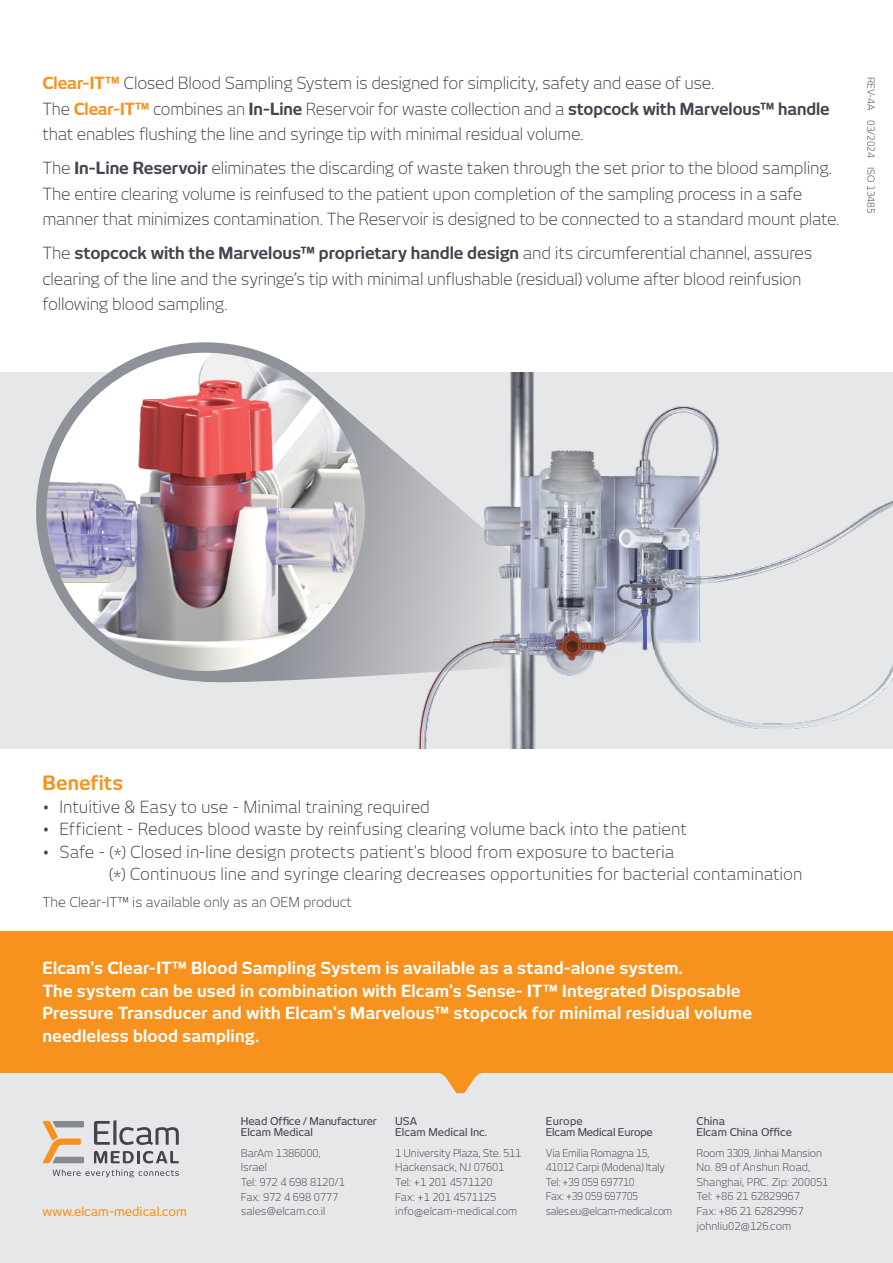
<style>
.page{position:relative;width:893px;height:1263px;background:#fff}
.page>*{position:absolute;margin:0;border:0;box-sizing:border-box;transform-origin:0 0}
.t1{font:700 19.5px "New June";letter-spacing:.005em;color:#f7921e}
.t2{font:300 16.5px/25.5px "New June";letter-spacing:-.01em;color:#42454f}
.t3{font:700 16.5px/22.5px "New June";letter-spacing:.005em;color:#fff}
.t4{font:300 13.5px "New June";color:#414042}
.t5{font:500 12.45px "New June";color:#f7921e}
.t6{font:300 10.65px/14.5px "New June";color:#42454f}
.t7{font:300 10.65px/14.5px "New June";letter-spacing:-.02em;color:#42454f;scale:.95 1}
.t8{font:500 10.65px/11.2px "New June";color:#42454f}
.t9{font:500 10.65px/10.9px "New June";letter-spacing:-.02em;color:#42454f}
.t10{font:300 9.75px "New June";color:#414042}
.s1{font-weight:700;color:#f7921e}
.s2{font-weight:700}
</style>
<div class="page">
<div style="left:0;top:931px;width:893px;height:166px;background:#f7921e"></div>
<div style="left:0;top:1073px;width:893px;height:190px;background:#e6e7e8"></div>
<svg style="left:94px;top:1120px;width:85px;height:25px;background:#b1b3b6"></svg>
<svg style="left:43px;top:1121px;width:41px;height:42px;background:#d5bda2"></svg>
<svg style="left:53px;top:1169px;width:126px;height:8px"></svg>
<svg style="left:94px;top:1151px;width:85px;height:12px"></svg>
<div style="left:0;top:372px;width:893px;height:376px;background:#e6e7e8"></div>
<img style="left:418px;top:372px;width:475px;height:376px">
<svg style="left:407px;top:377px;width:226px;height:314px"></svg>
<img style="left:36px;top:342px;width:371px;height:341px">
<p class="t2" style="left:43px;top:70px;width:789px"><span class="s1">Clear-IT™</span> Closed Blood Sampling System is designed for simplicity, safety and ease of use.<br>The <span class="s1">Clear-IT™</span> combines an <span class="s2">In-Line</span> Reservoir for waste collection and a <span class="s2">stopcock with Marvelous™ handle </span>that enables flushing the line and syringe tip with minimal residual volume.</p>
<p class="t2" style="left:43px;top:155px;width:799px">The <span class="s2">In-Line Reservoir</span> eliminates the discarding of waste taken through the set prior to the blood sampling.<br>The entire clearing volume is reinfused to the patient upon completion of the sampling process in a safe manner that minimizes contamination. The Reservoir is designed to be connected to a standard mount plate.</p>
<p class="t2" style="left:43px;top:240px;width:771px">The <span class="s2">stopcock with the Marvelous™ proprietary handle design</span> and its circumferential channel, assures clearing of the line and the syringe’s tip with minimal unflushable (residual) volume after blood reinfusion following blood sampling.</p>
<p class="t10" style="left:877px;top:77px;width:138px;rotate:90deg">REV-4A 03/2024 ISO 13485</p>
<p class="t1" style="left:43px;top:772px;width:82px">Benefits</p>
<p class="t2" style="left:43px;top:794px;width:389px">• Intuitive &amp; Easy to use - Minimal training required</p>
<p class="t2" style="left:43px;top:816px;width:646px">• Efficient - Reduces blood waste by reinfusing clearing volume back into the patient</p>
<p class="t2" style="left:109px;top:840px;width:695px;line-height:22.5px;text-indent:-67px">• Safe - (*) Closed in-line design protects patient's blood from exposure to bacteria<br>(*) Continuous line and syringe clearing decreases opportunities for bacterial contamination</p>
<p class="t4" style="left:43px;top:894px;width:311px">The Clear-IT™ is available only as an OEM product</p>
<p class="t3" style="left:43px;top:957px;width:711px">Elcam's Clear-IT™ Blood Sampling System is available as a stand-alone system.<br>The system can be used in combination with Elcam's Sense- IT™ Integrated Disposable Pressure Transducer and with Elcam's Marvelous™ stopcock for minimal residual volume needleless blood sampling.</p>
<p class="t5" style="left:43px;top:1204px;width:146px">www.elcam-medical.com</p>
<p class="t8" style="left:241px;top:1115px;width:138px">Head Office / Manufacturer<br>Elcam Medical</p>
<p class="t6" style="left:241px;top:1145px;width:106px">BarAm 1386000,<br>Israel<br>Tel: 972 4 698 8120/1<br>Fax: 972 4 698 0777 sales@elcam.co.il</p>
<p class="t8" style="left:395px;top:1115px;width:93px">USA<br>Elcam Medical Inc.</p>
<p class="t6" style="left:395px;top:1145px;width:127px">1 University Plaza, Ste. 511<br>Hackensack, NJ 07601<br>Tel: +1 201 4571120<br>Fax: +1 201 4571125 info@elcam-medical.com</p>
<p class="t9" style="left:546px;top:1115px;width:108px">Europe<br>Elcam Medical Europe</p>
<p class="t7" style="left:546px;top:1145px;width:134px">Via Emilia Romagna 15,<br>41012 Carpi (Modena) Italy<br>Tel: +39 059 697710<br>Fax: +39 059 697705 sales.eu@elcam-medical.com</p>
<p class="t8" style="left:696px;top:1115px;width:97px">China<br>Elcam China Office</p>
<p class="t6" style="left:696px;top:1145px;width:133px">Room 3309, Jinhai Mansion<br>No. 89 of Anshun Road,<br>Shanghai, PRC. Zip: 200051<br>Tel: +86 21 62829967<br>Fax: +86 21 62829967 johnliu02@126.com</p>
</div>
